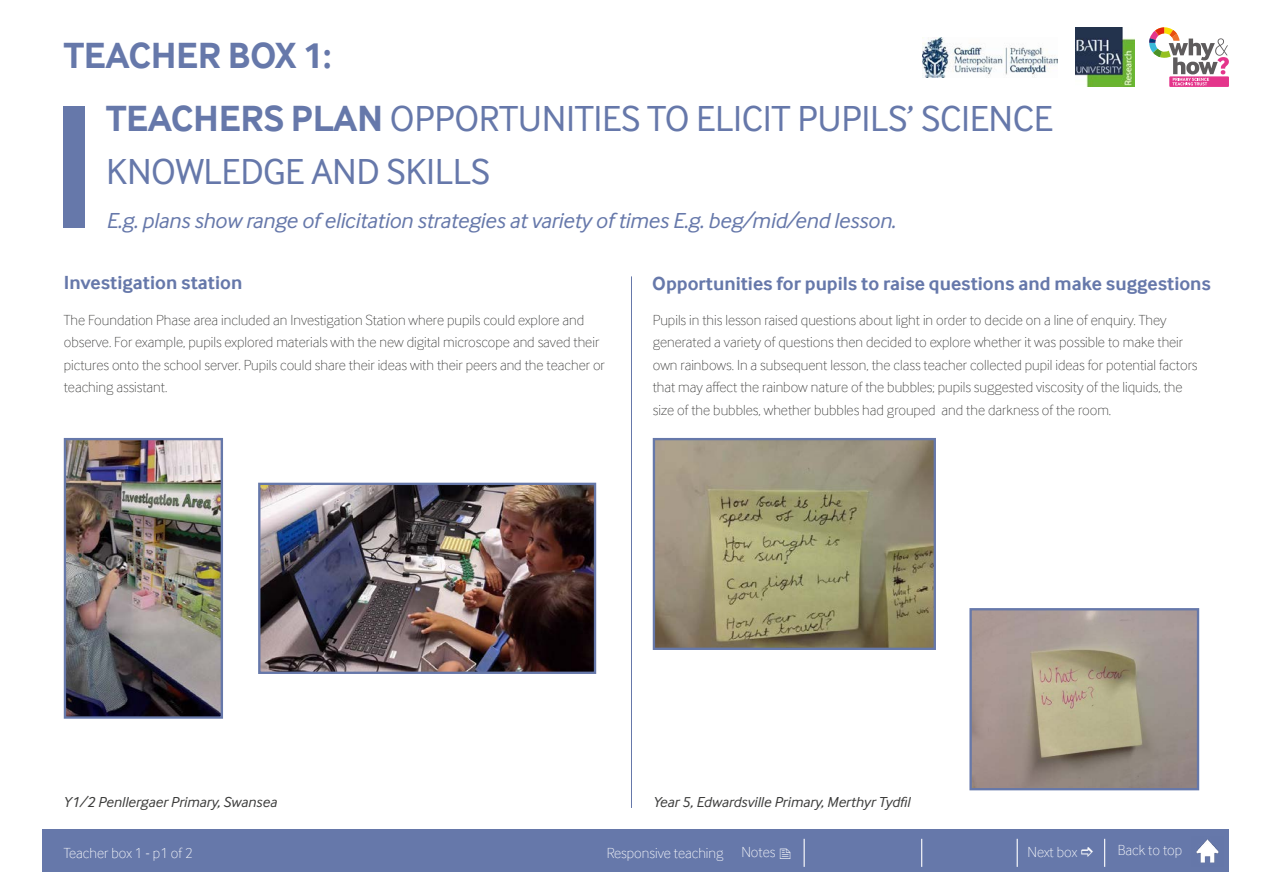
<style>
.page{position:relative;width:1263px;height:893px;background:#fff}
.page>*{position:absolute;margin:0;border:0;box-sizing:border-box;transform-origin:0 0}
.t1{font:37.5px/52.5px "Inter Face";letter-spacing:-.01em;color:#6678aa}
.t2{font:700 37.5px "Inter Face";letter-spacing:-.01em;color:#6678aa}
.t3{font:italic 22.5px "Inter Face";letter-spacing:-.01em;color:#6678aa}
.t4{font:700 19.5px "Inter Face";color:#6678aa}
.t5{font:100 15px/22.5px "Inter Face";color:#3c3c3b}
.t6{font:italic 15px "Inter Face";color:#3c3c3b}
.t7{font:100 15px "Inter Face";color:#fff}
.s1{font-weight:700}
</style>
<div class="page">
<div style="left:43px;top:829px;width:1186px;height:43px;background:#6678aa"></div>
<hr style="left:631px;top:276px;width:1px;height:532px;background:#6678aa">
<svg style="left:1169px;top:76px;width:60px;height:11px"></svg>
<svg style="left:1149px;top:27px;width:80px;height:58px"></svg>
<img style="left:1075px;top:27px;width:59px;height:60px">
<svg style="left:1104px;top:839px;width:1px;height:28px"></svg>
<svg style="left:1017px;top:839px;width:1px;height:28px"></svg>
<svg style="left:921px;top:839px;width:1px;height:28px"></svg>
<svg style="left:804px;top:839px;width:1px;height:28px"></svg>
<img style="left:922px;top:37px;width:136px;height:40px">
<img style="left:1196px;top:839px;width:23px;height:24px">
<div style="left:64px;top:106px;width:21px;height:122px;background:#6678aa"></div>
<img style="left:67px;top:441px;width:153px;height:275px">
<div style="left:64px;top:438px;width:159px;height:281px;border:2px solid #6678aa"></div>
<img style="left:656px;top:441px;width:277px;height:206px">
<div style="left:653px;top:438px;width:283px;height:212px;border:2px solid #6678aa"></div>
<img style="left:261px;top:486px;width:332px;height:185px">
<div style="left:258px;top:483px;width:338px;height:191px;border:2px solid #6678aa"></div>
<img style="left:972px;top:611px;width:224px;height:176px">
<div style="left:969px;top:608px;width:230px;height:182px;border:2px solid #6678aa"></div>
<h1 class="t2" style="left:64px;top:33px;width:269px">TEACHER BOX 1:</h1>
<h1 class="t1" style="left:106px;top:92px;width:948px"><span class="s1">TEACHERS PLAN</span> OPPORTUNITIES TO ELICIT PUPILS’ SCIENCE<br>KNOWLEDGE AND SKILLS</h1>
<h2 class="t3" style="left:106px;top:207px;width:791px">E.g. plans show range of elicitation strategies at variety of times E.g. beg/mid/end lesson.</h2>
<h3 class="t4" style="left:64px;top:272px;width:180px">Investigation station</h3>
<p class="t5" style="left:64px;top:308px;width:543px">The Foundation Phase area included an Investigation Station where pupils could explore and observe. For example, pupils explored materials with the new digital microscope and saved their pictures onto the school server. Pupils could share their ideas with their peers and the teacher or teaching assistant.</p>
<p class="t5" style="left:653px;top:308px;width:546px">Pupils in this lesson raised questions about light in order to decide on a line of enquiry. They generated a variety of questions then decided to explore whether it was possible to make their own rainbows. In a subsequent lesson, the class teacher collected pupil ideas for potential factors that may affect the rainbow nature of the bubbles; pupils suggested viscosity of the liquids, the size of the bubbles, whether bubbles had grouped and the darkness of the room.</p>
<h3 class="t4" style="left:652px;top:273px;width:560px">Opportunities for pupils to raise questions and make suggestions</h3>
<p class="t6" style="left:63px;top:794px;width:215px">Y1/2 Penllergaer Primary, Swansea</p>
<p class="t6" style="left:653px;top:794px;width:259px">Year 5, Edwardsville Primary, Merthyr Tydfil</p>
<p class="t7" style="left:64px;top:844px;width:130px">Teacher box 1 - p1 of 2</p>
<p class="t7" style="left:607px;top:844px;width:170px">Responsive teaching Notes</p>
<p class="t7" style="left:1118px;top:842px;width:66px">Back to top</p>
<p class="t7" style="left:1027px;top:844px;width:51px">Next box</p>
</div>
